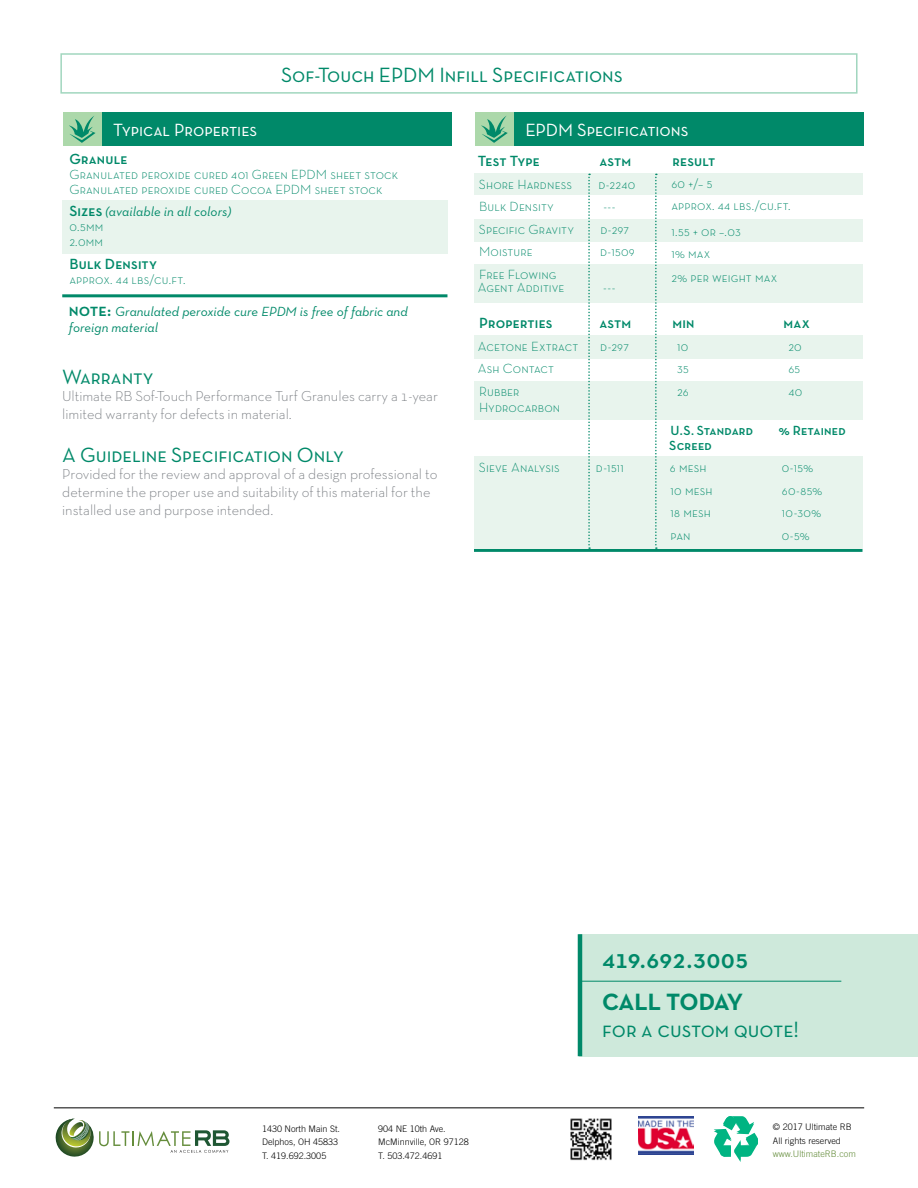
<style>
.page{position:relative;width:918px;height:1188px;background:#fff}
.page>*{position:absolute;margin:0;border:0;box-sizing:border-box;transform-origin:0 0}
.t1{font:27px "Neutra Text TF Demi SC";letter-spacing:-.005em;color:#008969}
.t2{font:24px "Neutra Text TF Bold SC";letter-spacing:-.03em;color:#008969}
.t3{font:22.5px "Neutra Text TF Book SC";color:#008969}
.t4{font:21px "Neutra Text TF Book SC";color:#008969}
.t5{font:18px "Neutra Text Book SC";letter-spacing:-.005em;color:#fff}
.t6{font:15px "Neutra Text Demi SC";letter-spacing:.01em;color:#008969}
.t7{font:15px "Neutra Text Demi SC Alt";letter-spacing:.02em;color:#008969}
.t8{font:300 14.7px/17.7px "Neutra Text TF";color:#797d82}
.t9{font:13.5px/15px "Neutra Text Light SC";letter-spacing:.01em;color:#008969}
.t10{font:italic 13.5px/16.2px "Neutra Text";color:#008969}
.t11{font:13.5px "Neutra Text Demi SC";letter-spacing:.015em;color:#008969}
.t12{font:300 9px/13.5px "Trade Gothic";color:#000}
.t13{font:300 9px "Trade Gothic";color:#658d3c}
.s1{font-family:"Neutra Text Demi SC Alt";font-style:normal;font-size:15px}
.s2{font-family:"Neutra Text Demi SC";font-style:normal;font-size:18px}
</style>
<div class="page">
<svg style="left:55px;top:1119px;width:174px;height:38px"></svg>
<hr style="left:54px;top:1107px;width:810px;height:1px;background:#000">
<img style="left:638px;top:1153px;width:56px;height:2px">
<img style="left:570px;top:1118px;width:42px;height:43px">
<div style="left:62px;top:200px;width:385px;height:53px;background:#e8f4ed"></div>
<div style="left:60px;top:53px;width:798px;height:41px;border:2px solid #a1d6be"></div>
<div style="left:63px;top:112px;width:389px;height:34px;background:#008969"></div>
<div style="left:475px;top:112px;width:389px;height:34px;background:#008969"></div>
<div style="left:63px;top:112px;width:39px;height:34px;background:#acd8aa"></div>
<div style="left:475px;top:112px;width:39px;height:34px;background:#acd8aa"></div>
<hr style="left:62px;top:294px;width:385px;height:3px;background:#008969">
<img style="left:638px;top:1116px;width:56px;height:37px">
<svg style="left:714px;top:1116px;width:44px;height:46px"></svg>
<div style="left:580px;top:934px;width:338px;height:122px;background:#cee9db"></div>
<hr style="left:578px;top:934px;width:4px;height:122px;background:#008969">
<hr style="left:580px;top:981px;width:261px;height:1px;background:#008969">
<hr style="left:474px;top:549px;width:389px;height:3px;background:#008969">
<div style="left:474px;top:174px;width:389px;height:21px;background:#e8f4ed"></div>
<div style="left:474px;top:219px;width:389px;height:23px;background:#e8f4ed"></div>
<div style="left:474px;top:264px;width:389px;height:39px;background:#e8f4ed"></div>
<div style="left:474px;top:335px;width:389px;height:24px;background:#e8f4ed"></div>
<div style="left:474px;top:382px;width:389px;height:38px;background:#e8f4ed"></div>
<div style="left:474px;top:457px;width:389px;height:92px;background:#e8f4ed"></div>
<svg style="left:655px;top:174px;width:2px;height:375px"></svg>
<svg style="left:588px;top:174px;width:2px;height:375px"></svg>
<svg style="left:69px;top:116px;width:27px;height:27px"></svg>
<svg style="left:481px;top:116px;width:27px;height:27px"></svg>
<h3 class="t4" style="left:281px;top:62px;width:343px">Sof-Touch EPDM Infill Specifications</h3>
<h3 class="t5" style="left:113px;top:119px;width:145px">Typical Properties</h3>
<h3 class="t5" style="left:525px;top:119px;width:164px">EPDM Specifications</h3>
<p class="t7" style="left:69px;top:150px;width:60px">Granule</p>
<p class="t9" style="left:69px;top:166px;width:330px">Granulated peroxide cured 401 Green EPDM sheet stock<br>Granulated peroxide cured Cocoa EPDM sheet stock</p>
<p class="t10" style="left:69px;top:203px;width:163px"><span class="s1">Sizes</span> (available in all colors)</p>
<p class="t9" style="left:69px;top:219px;width:36px">0.5mm<br>2.0mm</p>
<p class="t7" style="left:69px;top:255px;width:89px">Bulk Density</p>
<p class="t9" style="left:69px;top:271px;width:118px">approx. 44 lbs/cu.ft.</p>
<p class="t6" style="left:478px;top:152px;width:64px">Test Type</p>
<p class="t6" style="left:599px;top:152px;width:33px">astm</p>
<p class="t6" style="left:672px;top:152px;width:45px">result</p>
<p class="t9" style="left:479px;top:176px;width:95px">Shore Hardness</p>
<p class="t9" style="left:598px;top:176px;width:38px">d-2240</p>
<p class="t9" style="left:479px;top:199px;width:76px">Bulk Density</p>
<p class="t9" style="left:603px;top:199px;width:14px">---</p>
<p class="t9" style="left:479px;top:221px;width:97px">Specific Gravity</p>
<p class="t9" style="left:601px;top:221px;width:30px">d-297</p>
<p class="t9" style="left:479px;top:244px;width:55px">Moisture</p>
<p class="t9" style="left:600px;top:244px;width:36px">d-1509</p>
<p class="t9" style="left:478px;top:267px;width:88px;line-height:13.5px">Free Flowing<br>Agent Additive</p>
<p class="t9" style="left:603px;top:280px;width:14px">---</p>
<p class="t6" style="left:479px;top:314px;width:75px">Properties</p>
<p class="t6" style="left:599px;top:314px;width:33px">astm</p>
<p class="t6" style="left:672px;top:314px;width:24px">min</p>
<p class="t6" style="left:784px;top:314px;width:28px">max</p>
<p class="t9" style="left:478px;top:338px;width:102px">Acetone Extract</p>
<p class="t9" style="left:600px;top:338px;width:30px">d-297</p>
<p class="t9" style="left:677px;top:338px;width:13px">10</p>
<p class="t9" style="left:788px;top:338px;width:15px">20</p>
<p class="t9" style="left:478px;top:361px;width:78px">Ash Contact</p>
<p class="t9" style="left:677px;top:361px;width:13px">35</p>
<p class="t9" style="left:788px;top:361px;width:13px">65</p>
<p class="t9" style="left:479px;top:383px;width:42px">Rubber</p>
<p class="t9" style="left:677px;top:383px;width:13px">26</p>
<p class="t9" style="left:788px;top:383px;width:15px">40</p>
<p class="t9" style="left:479px;top:400px;width:83px">Hydrocarbon</p>
<p class="t11" style="left:670px;top:422px;width:84px">U.S. Standard</p>
<p class="t11" style="left:779px;top:422px;width:68px">% Retained</p>
<p class="t11" style="left:669px;top:437px;width:44px">Screed</p>
<p class="t9" style="left:479px;top:460px;width:82px">Sieve Analysis</p>
<p class="t9" style="left:596px;top:460px;width:29px">d-1511</p>
<p class="t9" style="left:670px;top:460px;width:38px">6 mesh</p>
<p class="t9" style="left:782px;top:460px;width:33px">0-15%</p>
<p class="t9" style="left:670px;top:482px;width:44px">10 mesh</p>
<p class="t9" style="left:782px;top:482px;width:42px">60-85%</p>
<p class="t9" style="left:670px;top:505px;width:42px">18 mesh</p>
<p class="t9" style="left:782px;top:505px;width:41px">10-30%</p>
<p class="t9" style="left:670px;top:527px;width:22px">pan</p>
<p class="t9" style="left:782px;top:527px;width:29px">0-5%</p>
<p class="t9" style="left:671px;top:172px;width:121px;line-height:22.5px">60 +/– 5<br>approx. 44 lbs./cu.ft.</p>
<p class="t9" style="left:671px;top:220px;width:71px;line-height:22.5px">1.55 + or –.03<br>1% max</p>
<p class="t9" style="left:671px;top:270px;width:107px">2% per weight max</p>
<p class="t10" style="left:69px;top:303px;width:340px"><span class="s2">note:</span> Granulated peroxide cure EPDM is free of fabric and foreign material</p>
<h3 class="t4" style="left:62px;top:364px;width:93px">Warranty</h3>
<p class="t8" style="left:62px;top:387px;width:377px">Ultimate RB Sof-Touch Performance Turf Granules carry a 1-year limited warranty for defects in material.</p>
<h3 class="t4" style="left:62px;top:442px;width:283px">A Guideline Specification Only</h3>
<p class="t8" style="left:62px;top:465px;width:377px">Provided for the review and approval of a design professional to determine the proper use and suitability of this material for the installed use and purpose intended.</p>
<h1 class="t1" style="left:602px;top:942px;width:148px">419.692.3005</h1>
<h2 class="t2" style="left:602px;top:987px;width:142px">CALL TODAY</h2>
<h3 class="t3" style="left:602px;top:1016px;width:198px">for a custom quote!</h3>
<p class="t12" style="left:262px;top:1121px;width:80px">1430 North Main St.<br>Delphos, OH 45833<br>T. 419.692.3005</p>
<p class="t12" style="left:378px;top:1121px;width:92px">904 NE 10th Ave.<br>McMinnville, OR 97128<br>T. 503.472.4691</p>
<p class="t12" style="left:773px;top:1120px;width:80px">© 2017 Ultimate RB<br>All rights reserved</p>
<p class="t13" style="left:773px;top:1148px;width:85px">www.UltimateRB.com</p>
</div>
